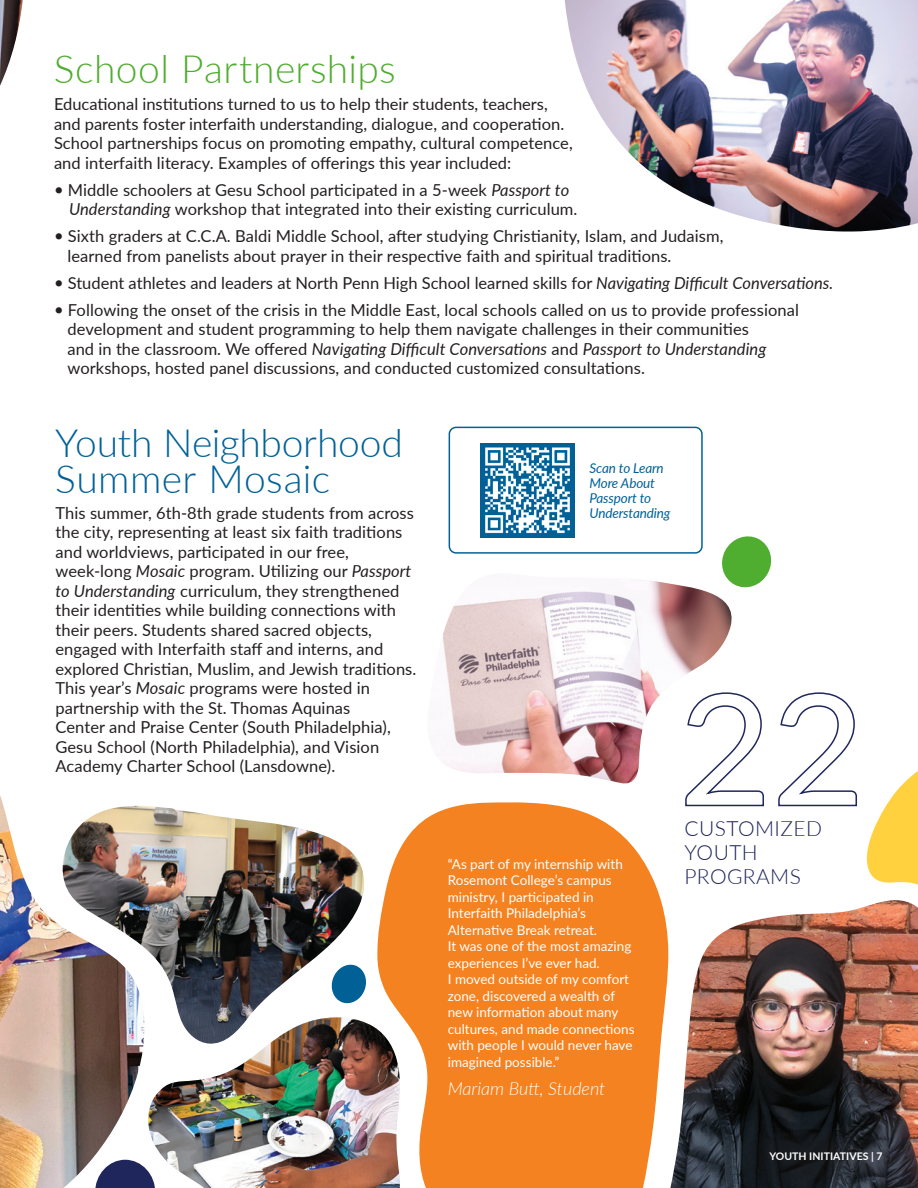
<style>
.page{position:relative;width:918px;height:1188px;background:#fff}
.page>*{position:absolute;margin:0;border:0;box-sizing:border-box;transform-origin:0 0}
.t1{font:300 39px/36px "Lato";letter-spacing:-.005em;color:#016197}
.t2{font:300 39px "Lato";letter-spacing:.01em;color:#4fad2f}
.t3{font:300 21px/24px "Lato";letter-spacing:.02em;color:#1f265c}
.t4{font:italic 300 18px "Lato";color:#fff}
.t5{font:16.5px/19.5px "Lato";letter-spacing:.005em;color:#231f20}
.t6{font:13.5px/16.5px "Lato";color:#fff}
.t7{font:italic 13.5px/15px "Lato";letter-spacing:-.01em;color:#016197}
.t8{font:700 10.5px "Lato";letter-spacing:.005em;color:#fff}
.s1{font-style:italic}
</style>
<div class="page">
<img style="left:670px;top:911px;width:248px;height:277px">
<div style="left:449px;top:427px;width:254px;height:127px;border:2px solid #016197;border-radius:7px"></div>
<img style="left:0;top:0;width:23px;height:86px">
<img style="left:0;top:795px;width:144px;height:393px">
<img style="left:62px;top:806px;width:302px;height:238px">
<img style="left:147px;top:1017px;width:230px;height:171px">
<svg style="left:377px;top:802px;width:292px;height:386px;background:#f3923f"></svg>
<svg style="left:95px;top:1160px;width:60px;height:28px"></svg>
<img style="left:565px;top:0;width:353px;height:232px">
<svg style="left:480px;top:443px;width:95px;height:94px"></svg>
<svg style="left:329px;top:962px;width:37px;height:43px"></svg>
<svg style="left:685px;top:692px;width:233px;height:219px"></svg>
<div style="left:735px;top:1116px;width:182px;height:72px;background:#231f20;opacity:.75"></div>
<svg style="left:722px;top:536px;width:50px;height:52px"></svg>
<img style="left:442px;top:573px;width:293px;height:213px">
<p class="t2" style="left:54px;top:42px;width:344px">School Partnerships</p>
<p class="t5" style="left:54px;top:94px;width:520px">Educational institutions turned to us to help their students, teachers, and parents foster interfaith understanding, dialogue, and cooperation.<br>School partnerships focus on promoting empathy, cultural competence, and interfaith literacy. Examples of offerings this year included:</p>
<p class="t5" style="left:68px;top:179px;width:503px">Middle schoolers at Gesu School participated in a 5-week <span class="s1">Passport to</span></p>
<p class="t5" style="left:69px;top:199px;width:510px"><span class="s1">Understanding</span> workshop that integrated into their existing curriculum.</p>
<p class="t5" style="left:68px;top:226px;width:657px">Sixth graders at C.C.A. Baldi Middle School, after studying Christianity, Islam, and Judaism,</p>
<p class="t5" style="left:68px;top:245px;width:606px">learned from panelists about prayer in their respective faith and spiritual traditions.</p>
<p class="t5" style="left:68px;top:272px;width:767px">Student athletes and leaders at North Penn High School learned skills for <span class="s1">Navigating Difficult Conversations.</span></p>
<p class="t5" style="left:68px;top:299px;width:733px">Following the onset of the crisis in the Middle East, local schools called on us to provide professional</p>
<p class="t5" style="left:68px;top:319px;width:700px">development and student programming to help them navigate challenges in their communities and in the classroom. We offered <span class="s1">Navigating Difficult Conversations</span> and <span class="s1">Passport to Understanding </span>workshops, hosted panel discussions, and conducted customized consultations.</p>
<p class="t1" style="left:55px;top:423px;width:349px">Youth Neighborhood<br>Summer Mosaic</p>
<p class="t5" style="left:56px;top:502px;width:362px">This summer, 6th-8th grade students from across the city, representing at least six faith traditions and worldviews, participated in our free, week-long <span class="s1">Mosaic</span> program. Utilizing our <span class="s1">Passport to Understanding</span> curriculum, they strengthened their identities while building connections with their peers. Students shared sacred objects, engaged with Interfaith staff and interns, and explored Christian, Muslim, and Jewish traditions.<br>This year’s <span class="s1">Mosaic</span> programs were hosted in partnership with the St. Thomas Aquinas<br>Center and Praise Center (South Philadelphia), Gesu School (North Philadelphia), and Vision Academy Charter School (Lansdowne).</p>
<p class="t7" style="left:590px;top:460px;width:82px">Scan to Learn<br>More About<br>Passport to<br>Understanding</p>
<p class="t6" style="left:448px;top:855px;width:188px">“As part of my internship with<br>Rosemont College’s campus ministry, I participated in<br>Interfaith Philadelphia’s<br>Alternative Break retreat.<br>It was one of the most amazing experiences I’ve ever had.<br>I moved outside of my comfort zone, discovered a wealth of new information about many cultures, and made connections with people I would never have imagined possible.”</p>
<p class="t4" style="left:448px;top:1076px;width:159px">Mariam Butt, Student</p>
<p class="t3" style="left:684px;top:816px;width:139px">CUSTOMIZED</p>
<p class="t3" style="left:684px;top:840px;width:118px">YOUTH<br>PROGRAMS</p>
<p class="t8" style="left:769px;top:1149px;width:115px">YOUTH INITIATIVES | 7</p>
</div>
